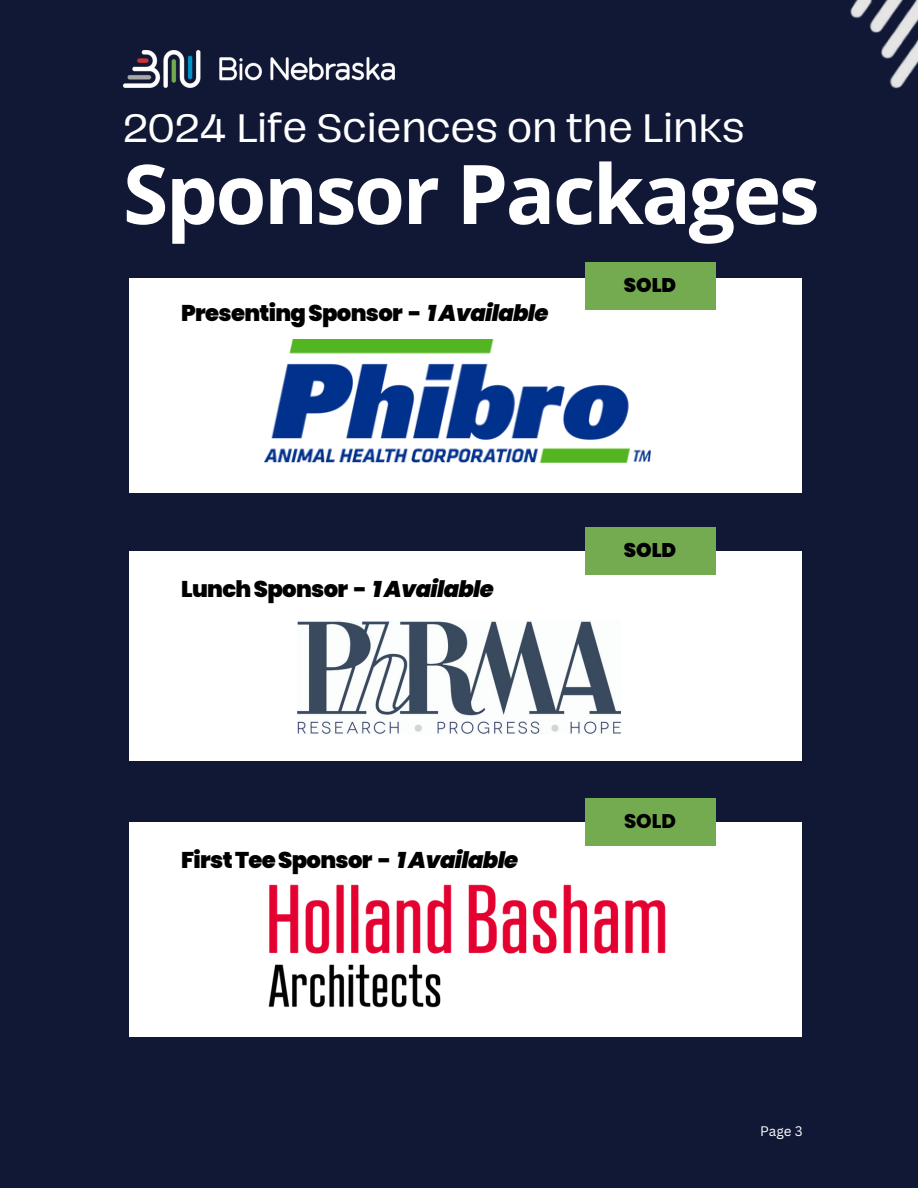
<style>
.page{position:relative;width:918px;height:1188px;background:#111836}
.page>*{position:absolute;margin:0;border:0;box-sizing:border-box;transform-origin:0 0}
.t1{font:700 82.35px "Open Sans";letter-spacing:-.03em;color:#fff}
.t2{font:36.3px "Hagrid Text";color:#fff}
.t3{font:900 22.8px "Poppins";letter-spacing:-.03em;color:#000}
.t4{font:900 19.8px "Poppins";color:#000}
.t5{font:800 19.8px "Poppins";color:#000}
.t6{font:13.5px "Canva Sans";color:#fff}
.s1{font-style:italic}
</style>
<div class="page">
<div style="left:130px;top:278px;width:672px;height:215px;background:#fff"></div>
<div style="left:130px;top:551px;width:672px;height:210px;background:#fff"></div>
<div style="left:585px;top:527px;width:130px;height:47px;background:#74aa50"></div>
<div style="left:130px;top:822px;width:672px;height:214px;background:#fff"></div>
<div style="left:585px;top:798px;width:130px;height:48px;background:#74aa50"></div>
<img style="left:123px;top:50px;width:271px;height:37px">
<img style="left:585px;top:0;width:333px;height:310px">
<img style="left:297px;top:621px;width:323px;height:113px">
<img style="left:268px;top:884px;width:398px;height:124px">
<img style="left:265px;top:339px;width:385px;height:124px">
<h3 class="t2" style="left:123px;top:111px;width:623px">2024 Life Sciences on the Links</h3>
<h1 class="t1" style="left:123px;top:136px;width:698px">Sponsor Packages</h1>
<h4 class="t3" style="left:181px;top:297px;width:369px">PresentingSponsor - <span class="s1">1Available</span></h4>
<p class="t4" style="left:624px;top:271px;width:54px">SOLD</p>
<p class="t3" style="left:181px;top:573px;width:314px">LunchSponsor - <span class="s1">1Available</span></p>
<p class="t3" style="left:181px;top:844px;width:339px">FirstTeeSponsor - <span class="s1">1Available</span></p>
<h4 class="t4" style="left:624px;top:536px;width:54px">SOLD</h4>
<p class="t5" style="left:624px;top:807px;width:53px">SOLD</p>
<p class="t6" style="left:760px;top:1122px;width:44px">Page 3</p>
</div>
